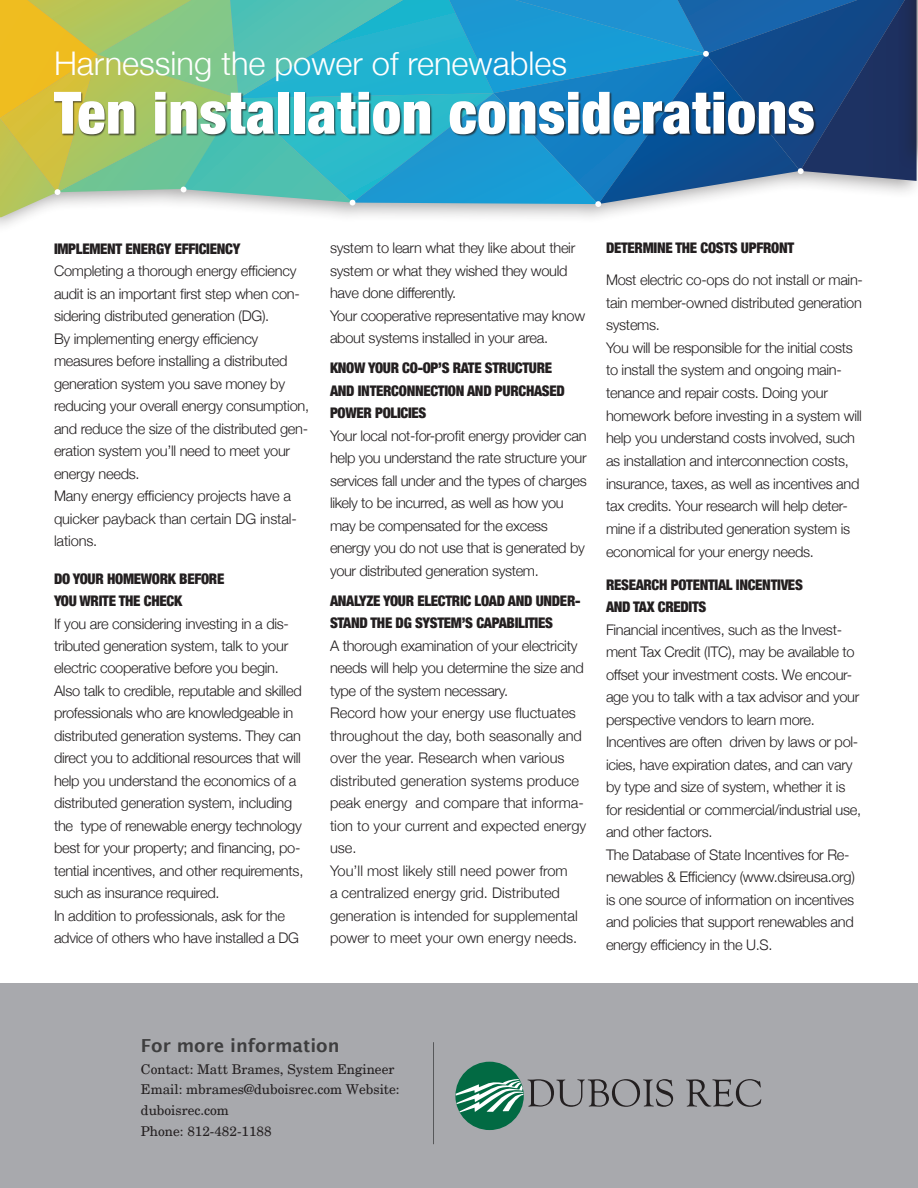
<style>
.page{position:relative;width:918px;height:1188px;background:#fff}
.page>*{position:absolute;margin:0;border:0;box-sizing:border-box;transform-origin:0 0}
.t1{font:900 condensed 58.5px "Helvetica Neue";letter-spacing:.01em;color:#fff}
.t2{font:300 32.7px "Helvetica Neue";color:#fff}
.t3{font:600 18px "Lucida Sans";color:#3e3e3f}
.t4{font:300 14.7px/22.5px "Helvetica Neue";letter-spacing:-.02em;color:#231f20}
.t5{font:300 14.7px/22.5px "Helvetica Neue";color:#231f20}
.t6{font:900 condensed 14.7px/22.5px "Helvetica Neue";letter-spacing:-.02em;color:#231f20}
.t7{font:13.5px/20.7px "New Century Schlbk";color:#231f20}
</style>
<div class="page">
<div style="left:0;top:983px;width:918px;height:205px;background:#a8a9ad"></div>
<svg style="left:0;top:0;width:917px;height:217px;background:#5ba1a7"></svg>
<div style="left:54px;top:92px;width:763px;height:45px;background:#231f20;opacity:.75"></div>
<div style="left:897px;top:0;width:21px;height:172px;background:#231f20;opacity:.4"></div>
<hr style="left:433px;top:1042px;width:1px;height:102px;background:#57585a">
<svg style="left:686px;top:1079px;width:75px;height:28px"></svg>
<div style="left:455px;top:1062px;width:69px;height:68px;background:#026a43;border-radius:50%"></div>
<svg style="left:456px;top:1078px;width:217px;height:34px"></svg>
<p class="t2" style="left:54px;top:37px;width:515px">Harnessing the power of renewables</p>
<p class="t1" style="left:54px;top:65px;width:762px">Ten installation considerations</p>
<p class="t6" style="left:54px;top:236px;width:188px">IMPLEMENT ENERGY EFFICIENCY</p>
<p class="t4" style="left:54px;top:259px;width:247px">Completing a thorough energy efficiency audit is an important first step when con&shy;sidering distributed generation (DG).</p>
<p class="t4" style="left:54px;top:326px;width:257px">By implementing energy efficiency measures before installing a distributed generation system you save money by reducing your overall energy consumption, and reduce the size of the distributed gen&shy;eration system you’ll need to meet your energy needs.</p>
<p class="t4" style="left:54px;top:483px;width:244px">Many energy efficiency projects have a quicker payback than certain DG instal&shy;lations.</p>
<p class="t6" style="left:54px;top:566px;width:172px">DO YOUR HOMEWORK BEFORE<br>YOU WRITE THE CHECK</p>
<p class="t4" style="left:54px;top:611px;width:251px">If you are considering investing in a dis&shy;tributed generation system, talk to your electric cooperative before you begin.<br>Also talk to credible, reputable and skilled professionals who are knowledgeable in distributed generation systems. They can direct you to additional resources that will help you understand the economics of a distributed generation system, including the type of renewable energy technology best for your property; and financing, po&shy;tential incentives, and other requirements, such as insurance required.<br>In addition to professionals, ask for the advice of others who have installed a DG</p>
<p class="t4" style="left:330px;top:236px;width:257px">system to learn what they like about their system or what they wished they would have done differently.<br>Your cooperative representative may know about systems installed in your area.</p>
<p class="t6" style="left:330px;top:356px;width:236px">KNOW YOUR CO-OP’S RATE STRUCTURE<br>AND INTERCONNECTION AND PURCHASED<br>POWER POLICIES</p>
<p class="t4" style="left:330px;top:423px;width:258px">Your local not-for-profit energy provider can help you understand the rate structure your services fall under and the types of charges likely to be incurred, as well as how you may be compensated for the excess energy you do not use that is generated by your distributed generation system.</p>
<p class="t6" style="left:330px;top:588px;width:252px">ANALYZE YOUR ELECTRIC LOAD AND UNDER-<br>STAND THE DG SYSTEM’S CAPABILITIES</p>
<p class="t5" style="left:330px;top:633px;width:258px">A thorough examination of your electricity needs will help you determine the size and type of the system necessary.<br>Record how your energy use fluctuates throughout the day, both seasonally and over the year. Research when various distributed generation systems produce peak energy and compare that informa&shy;tion to your current and expected energy use.<br>You’ll most likely still need power from<br>a centralized energy grid. Distributed generation is intended for supplemental power to meet your own energy needs.</p>
<p class="t6" style="left:606px;top:236px;width:190px">DETERMINE THE COSTS UPFRONT</p>
<p class="t4" style="left:606px;top:267px;width:259px">Most electric co-ops do not install or main&shy;tain member-owned distributed generation systems.<br>You will be responsible for the initial costs to install the system and ongoing main&shy;tenance and repair costs. Doing your homework before investing in a system will help you understand costs involved, such as installation and interconnection costs, insurance, taxes, as well as incentives and tax credits. Your research will help deter&shy;mine if a distributed generation system is economical for your energy needs.</p>
<p class="t6" style="left:606px;top:572px;width:198px">RESEARCH POTENTIAL INCENTIVES<br>AND TAX CREDITS</p>
<p class="t4" style="left:606px;top:617px;width:257px">Financial incentives, such as the Invest&shy;ment Tax Credit (ITC), may be available to offset your investment costs. We encour&shy;age you to talk with a tax advisor and your perspective vendors to learn more.<br>Incentives are often driven by laws or pol&shy;icies, have expiration dates, and can vary by type and size of system, whether it is for residential or commercial/industrial use, and other factors.<br>The Database of State Incentives for Re&shy;newables &amp; Efficiency (www.dsireusa.org) is one source of information on incentives and policies that support renewables and energy efficiency in the U.S.</p>
<p class="t3" style="left:141px;top:1035px;width:200px">For more information</p>
<p class="t7" style="left:141px;top:1059px;width:260px">Contact: Matt Brames, System Engineer<br>Email: mbrames@duboisrec.com Website: duboisrec.com<br>Phone: 812-482-1188</p>
</div>
